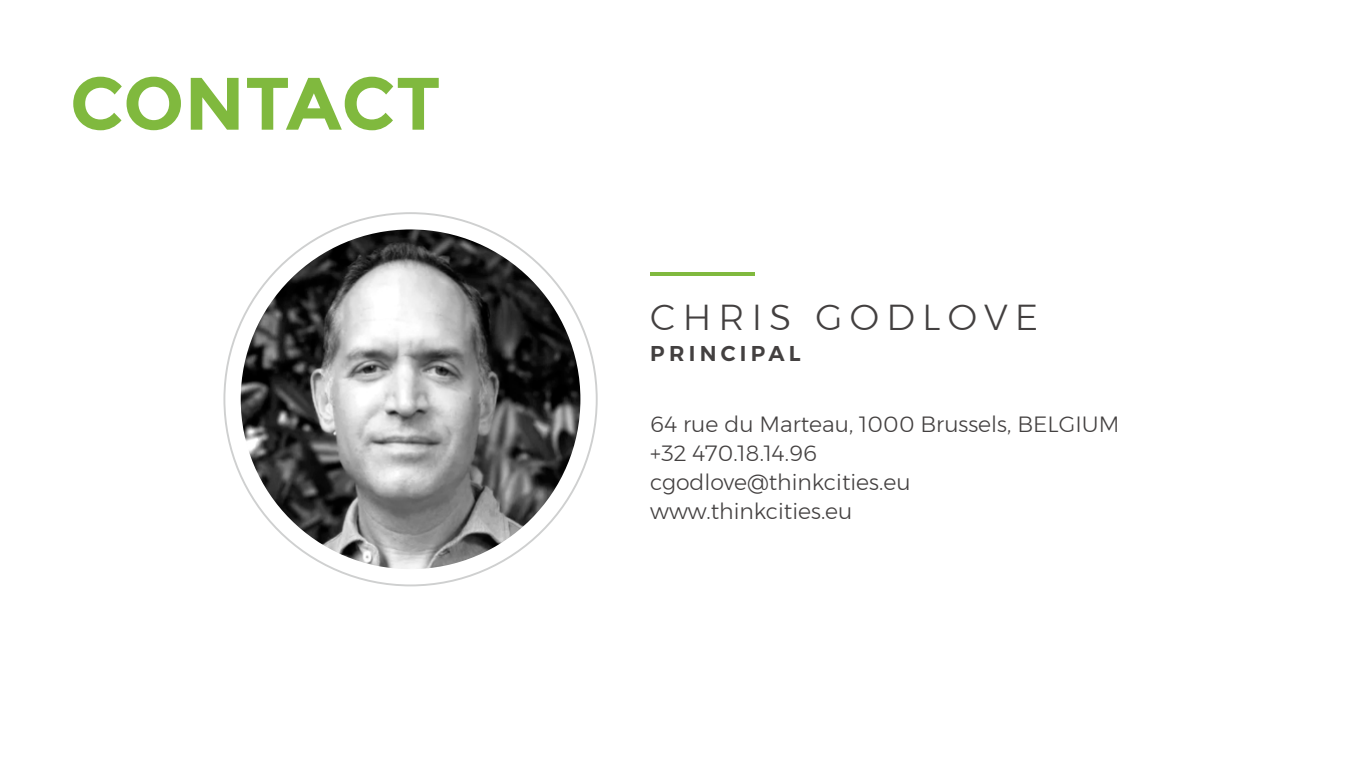
<style>
.page{position:relative;width:1360px;height:768px;background:#fff}
.page>*{position:absolute;margin:0;border:0;box-sizing:border-box;transform-origin:0 0}
.t1{font:700 74.1px "Montserrat";color:#80b93e}
.t2{font:300 36px "Montserrat";letter-spacing:.2em;color:#434040}
.t3{font:300 22px/29px "Montserrat";color:#434040}
.t4{font:600 21.3px "Montserrat";letter-spacing:.2em;color:#434040}
</style>
<div class="page">
<img style="left:241px;top:229px;width:339px;height:340px;border-radius:170px">
<hr style="left:650px;top:272px;width:105px;height:4px;background:#80b93e">
<h1 class="t1" style="left:70px;top:58px;width:372px">CONTACT</h1>
<h2 class="t2" style="left:650px;top:295px;width:390px">CHRIS GODLOVE</h2>
<p class="t4" style="left:650px;top:341px;width:152px">PRINCIPAL</p>
<p class="t3" style="left:650px;top:409px;width:471px">64 rue du Marteau, 1000 Brussels, BELGIUM +32 470.18.14.96<br>cgodlove@thinkcities.eu<br>www.thinkcities.eu</p>
</div>
